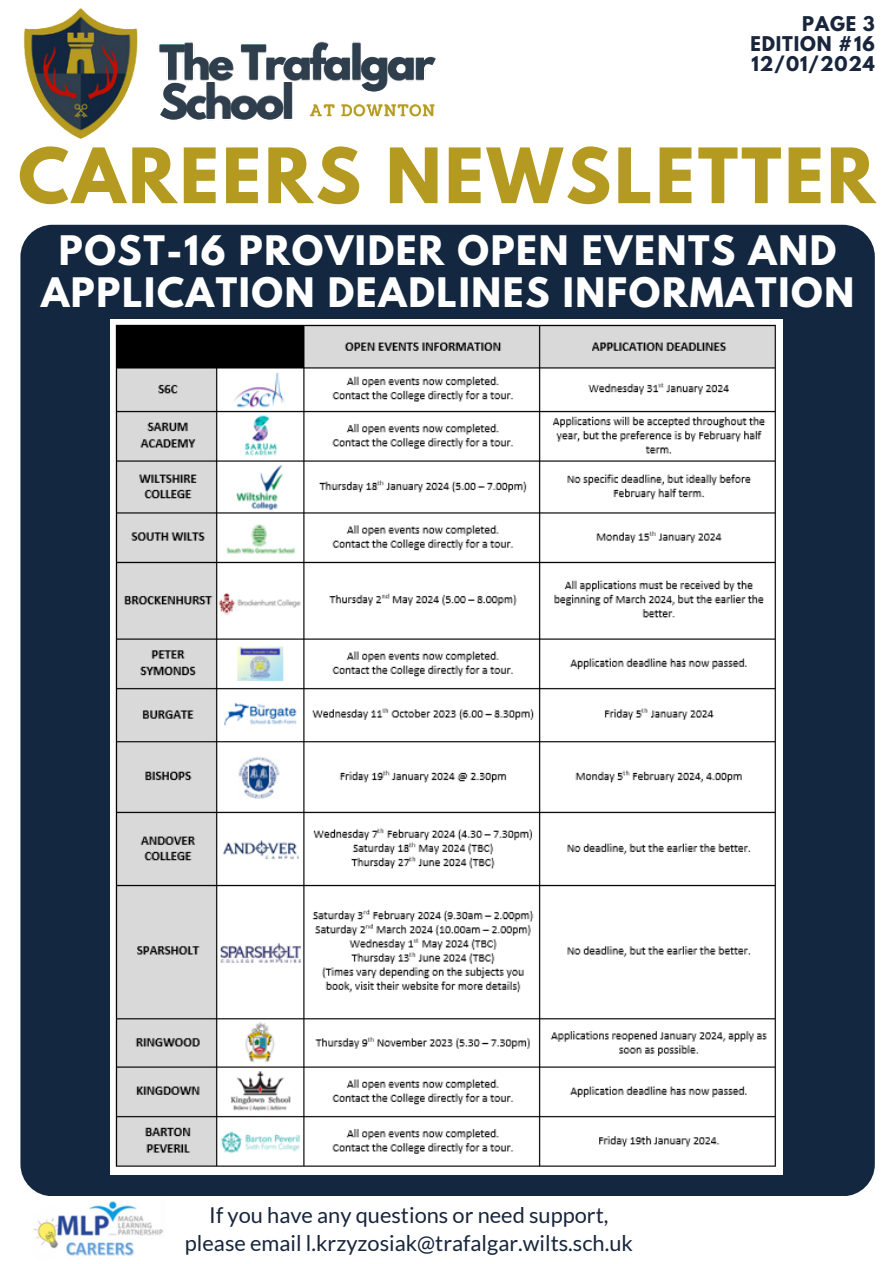
<style>
.page{position:relative;width:893px;height:1264px;background:#fff}
.page>*{position:absolute;margin:0;border:0;box-sizing:border-box;transform-origin:0 0}
.t1{font:700 67.5px "League Spartan";letter-spacing:.045em;color:#b49a21}
.t2{font:700 36px/41.7px "League Spartan";letter-spacing:.045em;color:#fff;text-align:center}
.t3{font:21.75px/28.2px "Lato";color:#18253b;text-align:center}
.t4{font:700 18px "League Spartan";letter-spacing:.045em;color:#18253b}
</style>
<div class="page">
<img style="left:22px;top:8px;width:425px;height:237px">
<img style="left:34px;top:1191px;width:133px;height:65px">
<div style="left:20px;top:225px;width:854px;height:970px;background:#132840;border-radius:32px"></div>
<img style="left:111px;top:320px;width:671px;height:854px">
<p class="t4" style="left:802px;top:15px;width:74px">PAGE 3</p>
<p class="t4" style="left:750px;top:35px;width:126px">EDITION #16</p>
<p class="t4" style="left:751px;top:55px;width:125px">12/01/2024</p>
<p class="t1" style="left:18px;top:142px;width:858px">CAREERS NEWSLETTER</p>
<p class="t2" style="left:41px;top:234px;width:814px">POST-16 PROVIDER OPEN EVENTS AND<br>APPLICATION DEADLINES INFORMATION</p>
<p class="t3" style="left:185px;top:1200px;width:449px">If you have any questions or need support, please email l.krzyzosiak@trafalgar.wilts.sch.uk</p>
</div>
